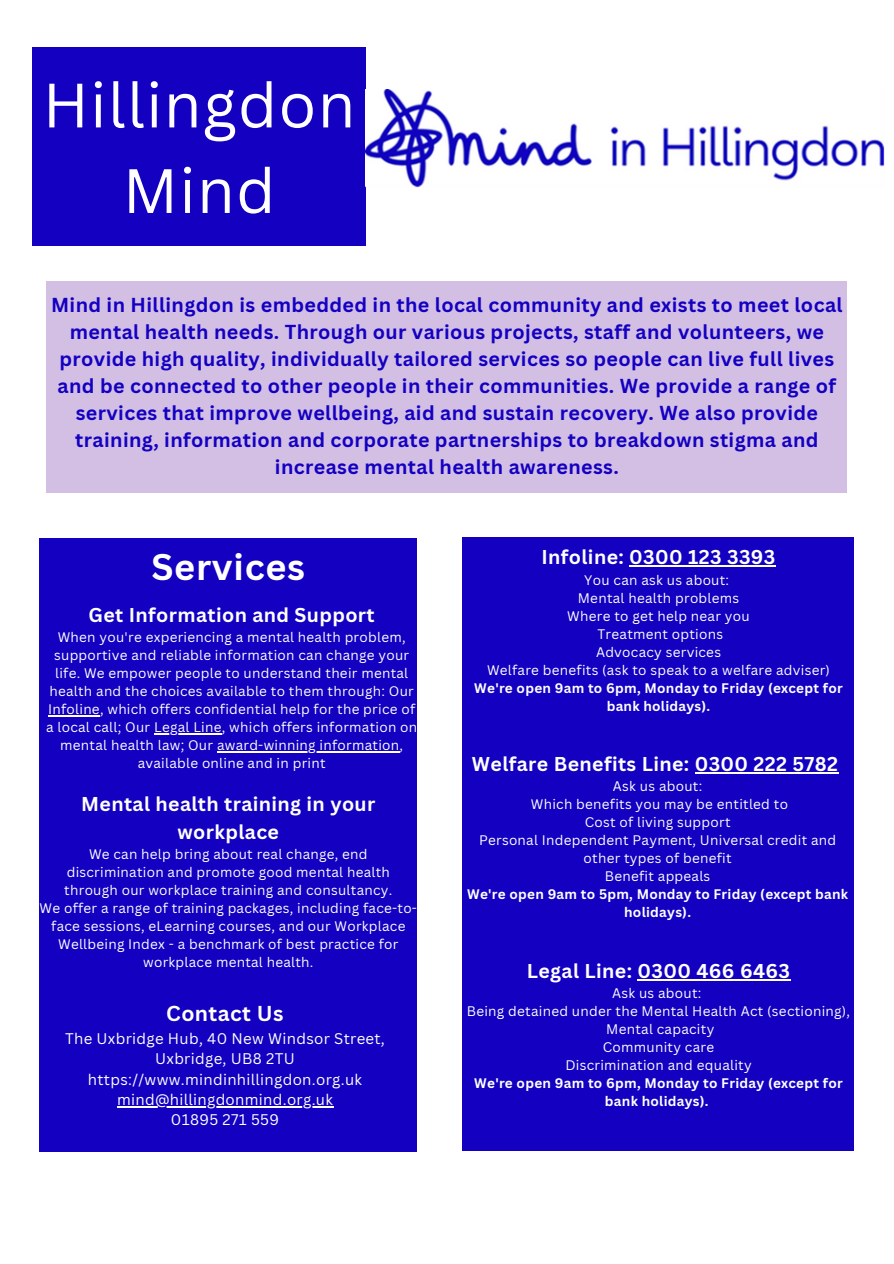
<style>
.page{position:relative;width:894px;height:1264px;background:#fff}
.page>*{position:absolute;margin:0;border:0;box-sizing:border-box;transform-origin:0 0}
.t1{font:61.2px/85.5px "Canva Sans";letter-spacing:.02em;color:#fff;text-align:center}
.t2{font:700 36px "Canva Sans";letter-spacing:.02em;color:#fff}
.t3{font:700 21px "Canva Sans";letter-spacing:.02em;color:#fff}
.t4{font:700 19.65px/27px "Canva Sans";letter-spacing:.02em;color:#1300c1;text-align:center}
.t5{font:700 19.5px/27px "Canva Sans";letter-spacing:.02em;color:#fff;text-align:center}
.t6{font:15px/20.2px "Canva Sans";letter-spacing:.02em;color:#fff;text-align:center}
.t7{font:13.5px/18px "Canva Sans";letter-spacing:.02em;color:#fff;text-align:center}
.t8{font:700 13.5px/18px "Canva Sans";letter-spacing:.02em;color:#fff;text-align:center}
</style>
<div class="page">
<div style="left:46px;top:280px;width:801px;height:212px;background:#d3bee4"></div>
<div style="left:39px;top:537px;width:378px;height:614px;background:#1300c1"></div>
<div style="left:462px;top:537px;width:392px;height:613px;background:#1300c1"></div>
<div style="left:33px;top:47px;width:332px;height:199px;background:#1300c1"></div>
<img style="left:365px;top:89px;width:519px;height:98px">
<hr style="left:48px;top:715px;width:52px;height:1px;background:#fff">
<hr style="left:154px;top:733px;width:68px;height:1px;background:#fff">
<hr style="left:217px;top:751px;width:182px;height:1px;background:#fff">
<hr style="left:629px;top:565px;width:146px;height:1px;background:#fff">
<hr style="left:694px;top:772px;width:144px;height:1px;background:#fff">
<hr style="left:637px;top:979px;width:153px;height:1px;background:#fff">
<hr style="left:117px;top:1106px;width:216px;height:1px;background:#fff">
<h1 class="t1" style="left:43px;top:61px;width:314px">Hillingdon<br>Mind</h1>
<h3 class="t4" style="left:51px;top:291px;width:792px">Mind in Hillingdon is embedded in the local community and exists to meet local mental health needs. Through our various projects, staff and volunteers, we provide high quality, individually tailored services so people can live full lives and be connected to other people in their communities. We provide a range of services that improve wellbeing, aid and sustain recovery. We also provide training, information and corporate partnerships to breakdown stigma and increase mental health awareness.</h3>
<p class="t2" style="left:151px;top:541px;width:155px">Services</p>
<h2 class="t5" style="left:88px;top:600px;width:288px">Get Information and Support</h2>
<p class="t7" style="left:46px;top:627px;width:372px">When you're experiencing a mental health problem, supportive and reliable information can change your life. We empower people to understand their mental health and the choices available to them through: Our Infoline, which offers confidential help for the price of a local call; Our Legal Line, which offers information on</p>
<p class="t7" style="left:60px;top:735px;width:344px">mental health law; Our award-winning information,</p>
<p class="t7" style="left:138px;top:753px;width:189px">available online and in print</p>
<p class="t5" style="left:81px;top:790px;width:295px">Mental health training in your workplace</p>
<p class="t7" style="left:64px;top:844px;width:329px">We can help bring about real change, end discrimination and promote good mental health through our workplace training and consultancy.</p>
<p class="t7" style="left:40px;top:898px;width:379px">We offer a range of training packages, including face-to&shy;face sessions, eLearning courses, and our Workplace Wellbeing Index - a benchmark of best practice for workplace mental health.</p>
<p class="t3" style="left:166px;top:998px;width:119px">Contact Us</p>
<p class="t6" style="left:65px;top:1028px;width:321px">The Uxbridge Hub, 40 New Windsor Street,<br>Uxbridge, UB8 2TU</p>
<p class="t6" style="left:88px;top:1068px;width:275px">https://www.mindinhillingdon.org.uk</p>
<p class="t6" style="left:117px;top:1088px;width:217px">mind@hillingdonmind.org.uk<br>01895 271 559</p>
<p class="t5" style="left:541px;top:543px;width:235px">Infoline: 0300 123 3393</p>
<p class="t7" style="left:584px;top:570px;width:146px">You can ask us about:</p>
<p class="t7" style="left:577px;top:588px;width:163px">Mental health problems</p>
<p class="t7" style="left:567px;top:606px;width:184px">Where to get help near you</p>
<p class="t7" style="left:597px;top:624px;width:127px">Treatment options</p>
<p class="t7" style="left:596px;top:642px;width:126px">Advocacy services</p>
<p class="t7" style="left:487px;top:660px;width:344px">Welfare benefits (ask to speak to a welfare adviser)</p>
<p class="t8" style="left:474px;top:678px;width:370px">We're open 9am to 6pm, Monday to Friday (except for bank holidays).</p>
<p class="t5" style="left:472px;top:750px;width:367px">Welfare Benefits Line: 0300 222 5782</p>
<p class="t7" style="left:612px;top:777px;width:91px">Ask us about:</p>
<p class="t7" style="left:530px;top:795px;width:258px">Which benefits you may be entitled to</p>
<p class="t7" style="left:584px;top:813px;width:147px">Cost of living support</p>
<p class="t7" style="left:479px;top:831px;width:358px">Personal Independent Payment, Universal credit and other types of benefit</p>
<p class="t7" style="left:604px;top:867px;width:107px">Benefit appeals</p>
<p class="t8" style="left:467px;top:885px;width:382px">We're open 9am to 5pm, Monday to Friday (except bank holidays).</p>
<p class="t5" style="left:526px;top:956px;width:265px">Legal Line: 0300 466 6463</p>
<p class="t7" style="left:612px;top:983px;width:91px">Ask us about:</p>
<p class="t7" style="left:466px;top:1001px;width:385px">Being detained under the Mental Health Act (sectioning),</p>
<p class="t7" style="left:606px;top:1019px;width:109px">Mental capacity</p>
<p class="t7" style="left:602px;top:1037px;width:113px">Community care</p>
<p class="t7" style="left:565px;top:1055px;width:188px">Discrimination and equality</p>
<p class="t8" style="left:474px;top:1073px;width:370px">We're open 9am to 6pm, Monday to Friday (except for bank holidays).</p>
</div>
